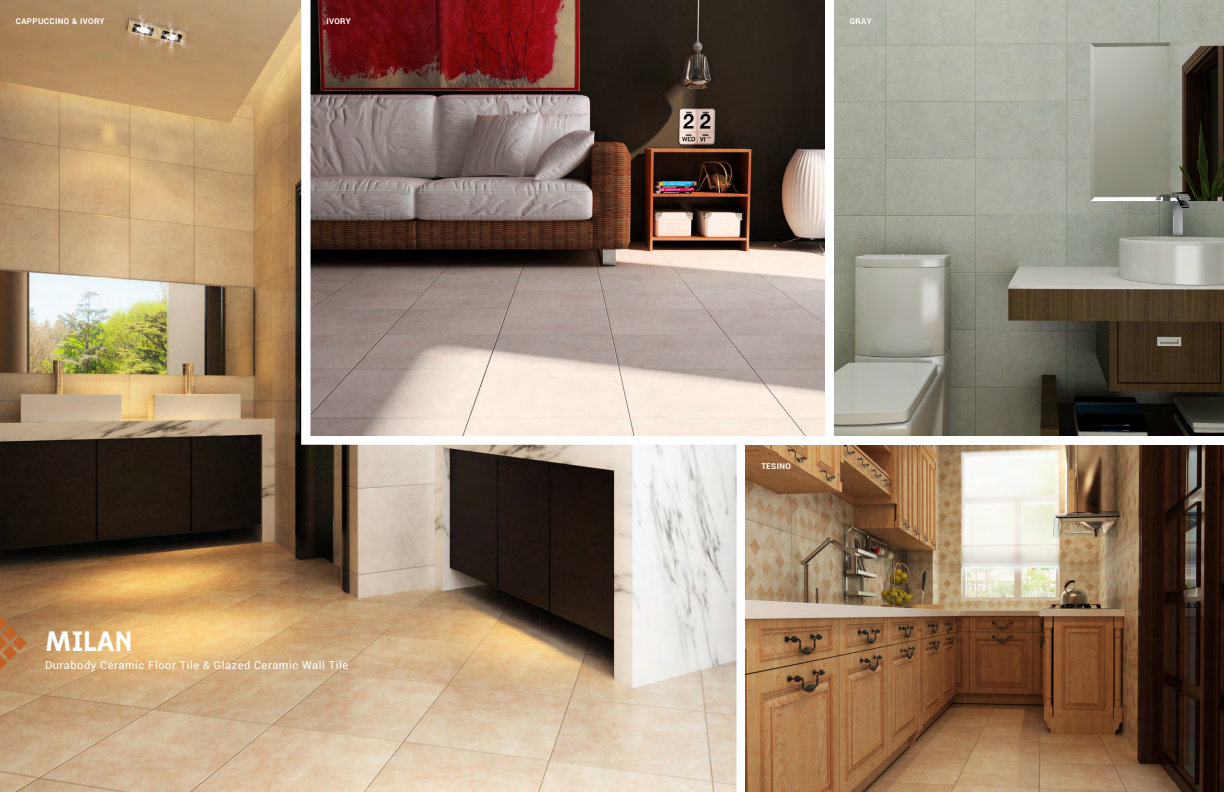
<style>
.page{position:relative;width:1224px;height:792px;background:#fff}
.page>*{position:absolute;margin:0;border:0;box-sizing:border-box;transform-origin:0 0}
.Look_Book_-_Header{font:700 28px "Edmondsans";color:#fff}
.Product_Page_-_Sub-H{font:11px "Roboto";letter-spacing:.05em;color:#fff}
.Product_Page_-_Image{font:700 8px "Roboto";letter-spacing:.05em;color:#fff}
</style>
<div class="page">
<img style="left:746px;top:445px;width:478px;height:347px">
<img style="left:834px;top:0;width:390px;height:436px">
<img style="left:0;top:0;width:736px;height:792px">
<img style="left:310px;top:0;width:515px;height:436px">
<svg style="left:0;top:616px;width:27px;height:54px"></svg>
<p class="Product_Page_-_Image" style="left:16px;top:16px;width:90px">CAPPUCCINO &amp; IVORY</p>
<p class="Product_Page_-_Image" style="left:326px;top:16px;width:26px">IVORY</p>
<p class="Product_Page_-_Image" style="left:850px;top:16px;width:23px">GRAY</p>
<p class="Look_Book_-_Header" style="left:45px;top:624px;width:89px">MILAN</p>
<p class="Product_Page_-_Sub-H" style="left:45px;top:657px;width:305px">Durabody Ceramic Floor Tile &amp; Glazed Ceramic Wall Tile</p>
<p class="Product_Page_-_Image" style="left:761px;top:461px;width:31px">TESINO</p>
</div>
